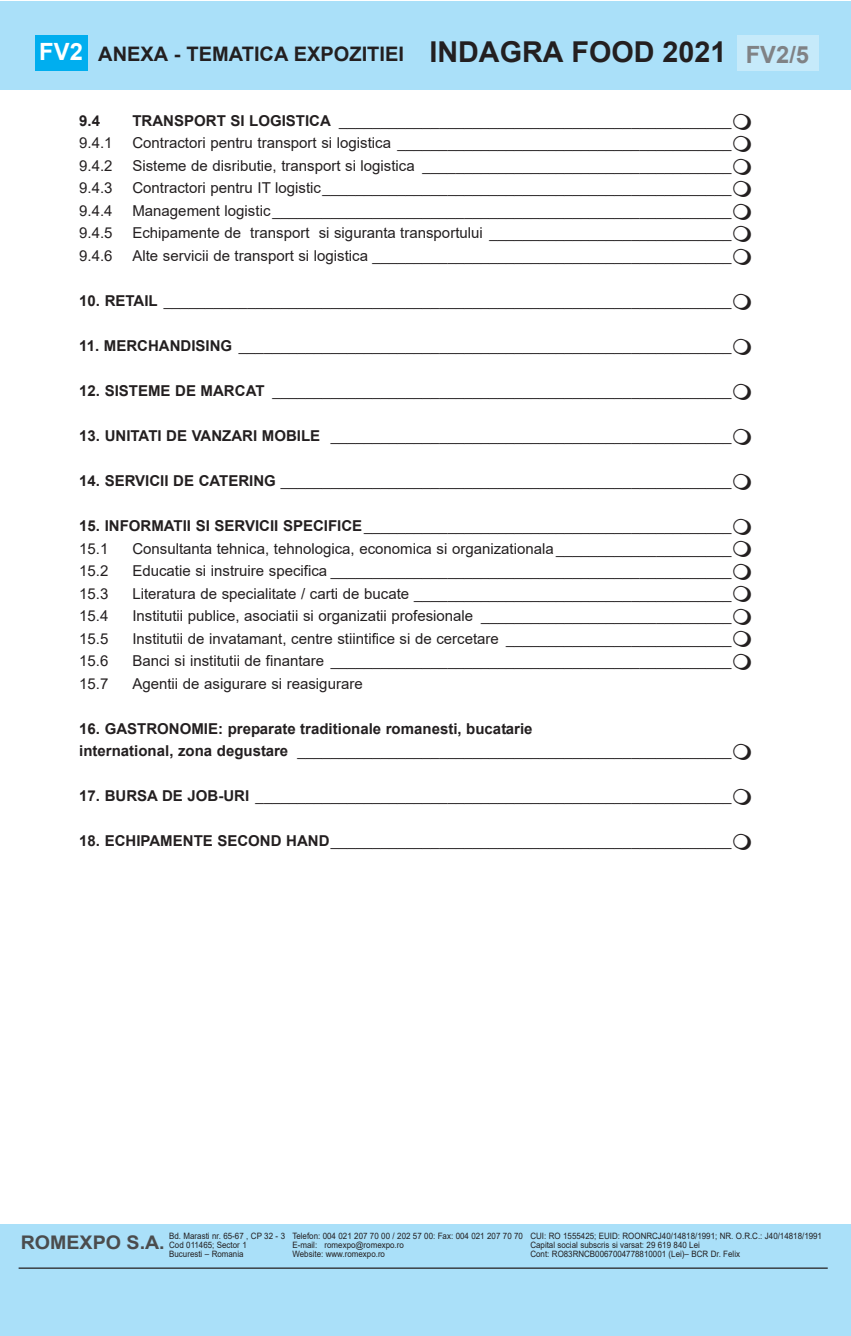
<style>
.page{position:relative;width:851px;height:1336px;background:#fff}
.page>*{position:absolute;margin:0;border:0;box-sizing:border-box;transform-origin:0 0}
.t1{font:700 20px "Arial";color:#231f20}
.t2{font:700 18.75px "Arial";color:#4b4c4d;scale:1.05 1}
.t3{font:15px/22.5px "Arial";color:#231f20}
.t4{font:700 15px/22.5px "Arial";color:#231f20}
.t5{font:8.75px/8.8px "Arial";color:#231f20;scale:.91 1}
.s1{font-size:23.75px;color:#fff}
.s2{font-size:28.75px}
.s3{font-size:23.75px;color:#808285}
.s4{font-weight:700}
.s5{font-weight:400}
</style>
<div class="page">
<div style="left:0;top:1px;width:850px;height:88px;background:#aae0f9"></div>
<div style="left:36px;top:36px;width:52px;height:35px;background:#00aeef"></div>
<div style="left:737px;top:36px;width:82px;height:35px;background:#c6eafa"></div>
<div style="left:0;top:1224px;width:850px;height:112px;background:#aae0f9"></div>
<hr style="left:19px;top:1267px;width:808px;height:2px;background:#231f20">
<h1 class="t1" style="left:39px;top:43px;width:771px"><span class="s1">FV2</span> ANEXA - TEMATICA EXPOZITIEI <span class="s2">INDAGRA FOOD 2021</span> <span class="s3">FV2/5</span></h1>
<p class="t4" style="left:79px;top:109px;width:22px">9.4</p>
<p class="t3" style="left:132px;top:109px;width:600px"><span class="s4">TRANSPORT SI LOGISTICA</span> _______________________________________________</p>
<p class="t3" style="left:79px;top:132px;width:35px">9.4.1</p>
<p class="t3" style="left:132px;top:132px;width:600px">Contractori pentru transport si logistica ________________________________________</p>
<p class="t3" style="left:79px;top:154px;width:35px">9.4.2</p>
<p class="t3" style="left:132px;top:154px;width:600px">Sisteme de disributie, transport si logistica _____________________________________</p>
<p class="t3" style="left:79px;top:177px;width:35px">9.4.3</p>
<p class="t3" style="left:132px;top:177px;width:600px">Contractori pentru IT logistic_________________________________________________</p>
<p class="t3" style="left:79px;top:199px;width:35px">9.4.4</p>
<p class="t3" style="left:132px;top:199px;width:600px">Management logistic _______________________________________________________</p>
<p class="t3" style="left:79px;top:222px;width:35px">9.4.5</p>
<p class="t3" style="left:132px;top:222px;width:600px">Echipamente de transport si siguranta transportului _____________________________</p>
<p class="t3" style="left:79px;top:244px;width:35px">9.4.6</p>
<p class="t3" style="left:132px;top:244px;width:600px">Alte servicii de transport si logistica ___________________________________________</p>
<p class="t3" style="left:79px;top:289px;width:653px"><span class="s4">10. RETAIL</span> ____________________________________________________________________</p>
<p class="t3" style="left:79px;top:334px;width:653px"><span class="s4">11. MERCHANDISING</span> ___________________________________________________________</p>
<p class="t3" style="left:79px;top:379px;width:653px"><span class="s4">12. SISTEME DE MARCAT</span> _______________________________________________________</p>
<p class="t3" style="left:79px;top:424px;width:653px"><span class="s4">13. UNITATI DE VANZARI MOBILE</span> ________________________________________________</p>
<p class="t3" style="left:79px;top:469px;width:653px"><span class="s4">14. SERVICII DE CATERING</span> ______________________________________________________</p>
<p class="t3" style="left:79px;top:514px;width:653px"><span class="s4">15. INFORMATII SI SERVICII SPECIFICE</span>____________________________________________<br>15.1</p>
<p class="t3" style="left:132px;top:537px;width:600px">Consultanta tehnica, tehnologica, economica si organizationala _____________________</p>
<p class="t3" style="left:79px;top:559px;width:31px">15.2</p>
<p class="t3" style="left:132px;top:559px;width:600px">Educatie si instruire specifica ________________________________________________</p>
<p class="t3" style="left:79px;top:582px;width:31px">15.3</p>
<p class="t3" style="left:132px;top:582px;width:600px">Literatura de specialitate / carti de bucate ______________________________________</p>
<p class="t3" style="left:79px;top:604px;width:31px">15.4</p>
<p class="t3" style="left:132px;top:604px;width:600px">Institutii publice, asociatii si organizatii profesionale ______________________________</p>
<p class="t3" style="left:79px;top:627px;width:31px">15.5</p>
<p class="t3" style="left:132px;top:627px;width:600px">Institutii de invatamant, centre stiintifice si de cercetare ___________________________</p>
<p class="t3" style="left:79px;top:649px;width:31px">15.6</p>
<p class="t3" style="left:132px;top:649px;width:600px">Banci si institutii de finantare ________________________________________________</p>
<p class="t3" style="left:79px;top:672px;width:31px">15.7</p>
<p class="t3" style="left:132px;top:672px;width:232px">Agentii de asigurare si reasigurare</p>
<p class="t4" style="left:79px;top:717px;width:653px">16. GASTRONOMIE: preparate traditionale romanesti, bucatarie<br>international, zona degustare <span class="s5">____________________________________________________</span></p>
<p class="t3" style="left:79px;top:784px;width:653px"><span class="s4">17. BURSA DE JOB-URI</span> _________________________________________________________</p>
<p class="t3" style="left:79px;top:829px;width:653px"><span class="s4">18. ECHIPAMENTE SECOND HAND</span>________________________________________________</p>
<p class="t2" style="left:21px;top:1232px;width:139px">ROMEXPO S.A.</p>
<p class="t5" style="left:169px;top:1232px;width:129px">Bd. Marasti nr. 65-67 , CP 32 - 3<br>Cod 011465; Sector 1<br>Bucuresti – Romania</p>
<p class="t5" style="left:530px;top:1232px;width:322px">CUI: RO 1555425; EUID: ROONRCJ40/14818/1991; NR. O.R.C.: J40/14818/1991<br>Capital social subscris si varsat: 29 619 840 Lei<br>Cont: RO83RNCB0067004778810001 (Lei)– BCR Dr. Felix</p>
<p class="t5" style="left:292px;top:1232px;width:255px">Telefon: 004 021 207 70 00 / 202 57 00: Fax: 004 021 207 70 70<br>E-mail: romexpo@romexpo.ro<br>Website: www.romexpo.ro</p>
</div>
